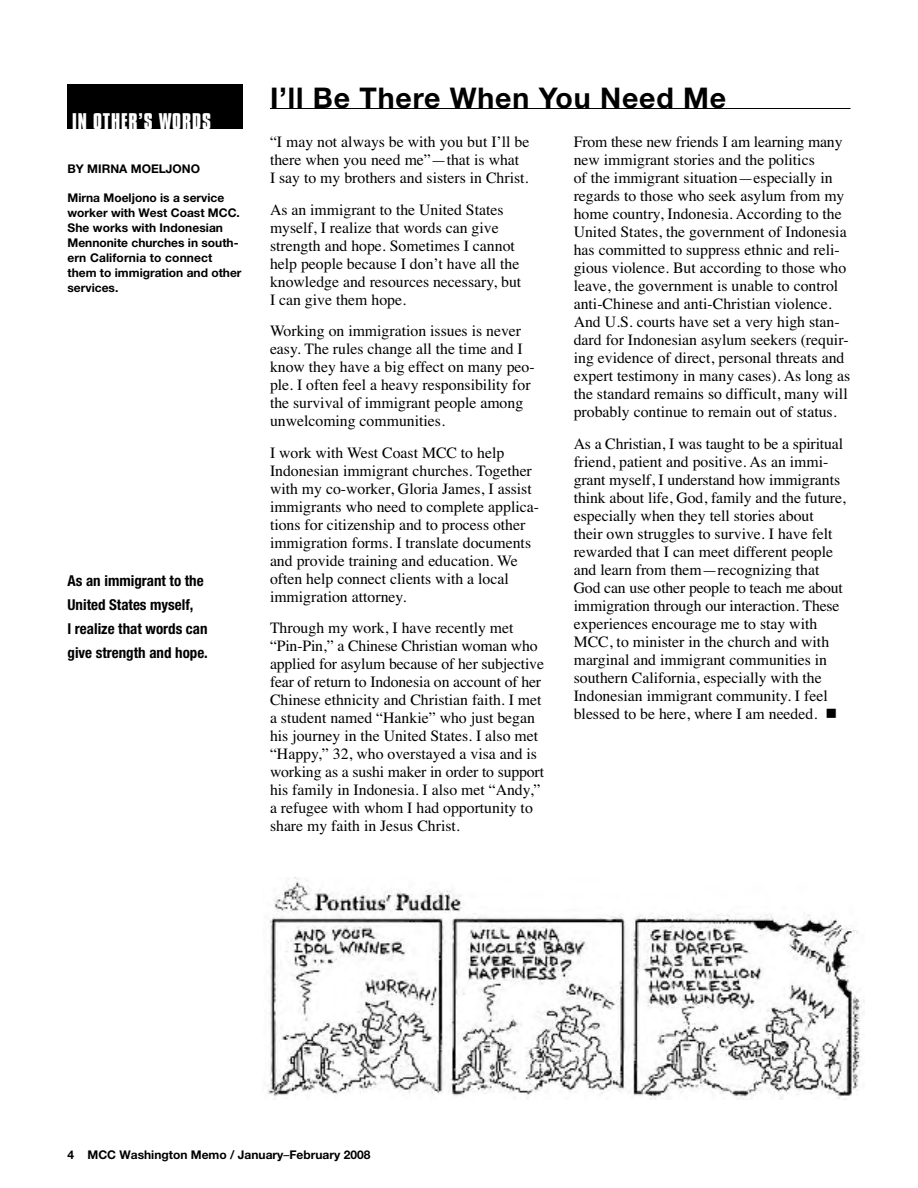
<style>
.page{position:relative;width:918px;height:1188px;background:#fff}
.page>*{position:absolute;margin:0;border:0;box-sizing:border-box;transform-origin:0 0}
.t1{font:700 28.5px "Helvetica Neue";letter-spacing:.03em;color:#000}
.t2{font:700 19.5px "Compacta BT";letter-spacing:.045em;color:#fff}
.t3{font:15.75px/18px "Times";color:#000}
.t4{font:700 condensed 15px/24px "Helvetica Neue";color:#000}
.t5{font:700 12px/15px "Helvetica Neue";color:#000}
.s1{font-weight:400}
</style>
<div class="page">
<hr style="left:270px;top:108px;width:580px;height:1px;background:#000">
<img style="left:267px;top:878px;width:597px;height:222px">
<div style="left:68px;top:84px;width:175px;height:45px;background:#000"></div>
<p class="t2" style="left:72px;top:113px;width:140px">IN OTHER’S WORDS</p>
<p class="t5" style="left:68px;top:161px;width:134px">BY MIRNA MOELJONO</p>
<p class="t5" style="left:68px;top:190px;width:176px">Mirna Moeljono is a service worker with West Coast MCC.<br>She works with Indonesian<br>Mennonite churches in south&shy;ern California to connect them to immigration and other services.</p>
<p class="t4" style="left:68px;top:569px;width:142px">As an immigrant to the<br>United States myself,<br>I realize that words can give strength and hope.</p>
<h1 class="t1" style="left:270px;top:80px;width:458px">I’ll Be There When You Need Me</h1>
<p class="t3" style="left:270px;top:133px;width:261px">“I may not always be with you but I’ll be there when you need me”—that is what<br>I say to my brothers and sisters in Christ.</p>
<p class="t3" style="left:270px;top:200px;width:253px">As an immigrant to the United States myself, I realize that words can give strength and hope. Sometimes I cannot help people because I don’t have all the knowledge and resources necessary, but I can give them hope.</p>
<p class="t3" style="left:270px;top:322px;width:266px">Working on immigration issues is never easy. The rules change all the time and I know they have a big effect on many peo&shy;ple. I often feel a heavy responsibility for the survival of immigrant people among unwelcoming communities.</p>
<p class="t3" style="left:270px;top:443px;width:270px">I work with West Coast MCC to help Indonesian immigrant churches. Together with my co-worker, Gloria James, I assist immigrants who need to complete applica&shy;tions for citizenship and to process other immigration forms. I translate documents and provide training and education. We often help connect clients with a local immigration attorney.</p>
<p class="t3" style="left:270px;top:619px;width:276px">Through my work, I have recently met “Pin-Pin,” a Chinese Christian woman who applied for asylum because of her subjective fear of return to Indonesia on account of her Chinese ethnicity and Christian faith. I met a student named “Hankie” who just began his journey in the United States. I also met “Happy,” 32, who overstayed a visa and is working as a sushi maker in order to support his family in Indonesia. I also met “Andy,” a refugee with whom I had opportunity to share my faith in Jesus Christ.</p>
<p class="t3" style="left:574px;top:133px;width:278px">From these new friends I am learning many new immigrant stories and the politics<br>of the immigrant situation—especially in regards to those who seek asylum from my home country, Indonesia. According to the United States, the government of Indonesia has committed to suppress ethnic and reli&shy;gious violence. But according to those who leave, the government is unable to control anti-Chinese and anti-Christian violence.<br>And U.S. courts have set a very high stan&shy;dard for Indonesian asylum seekers (requir&shy;ing evidence of direct, personal threats and expert testimony in many cases). As long as the standard remains so difficult, many will probably continue to remain out of status.</p>
<p class="t3" style="left:574px;top:434px;width:274px">As a Christian, I was taught to be a spiritual friend, patient and positive. As an immi&shy;grant myself, I understand how immigrants think about life, God, family and the future, especially when they tell stories about their own struggles to survive. I have felt rewarded that I can meet different people and learn from them—recognizing that God can use other people to teach me about immigration through our interaction. These experiences encourage me to stay with MCC, to minister in the church and with marginal and immigrant communities in southern California, especially with the Indonesian immigrant community. I feel blessed to be here, where I am needed.</p>
<p class="t5" style="left:68px;top:1147px;width:304px">4 MCC Washington Memo / January<span class="s1">–</span>February 2008</p>
</div>
